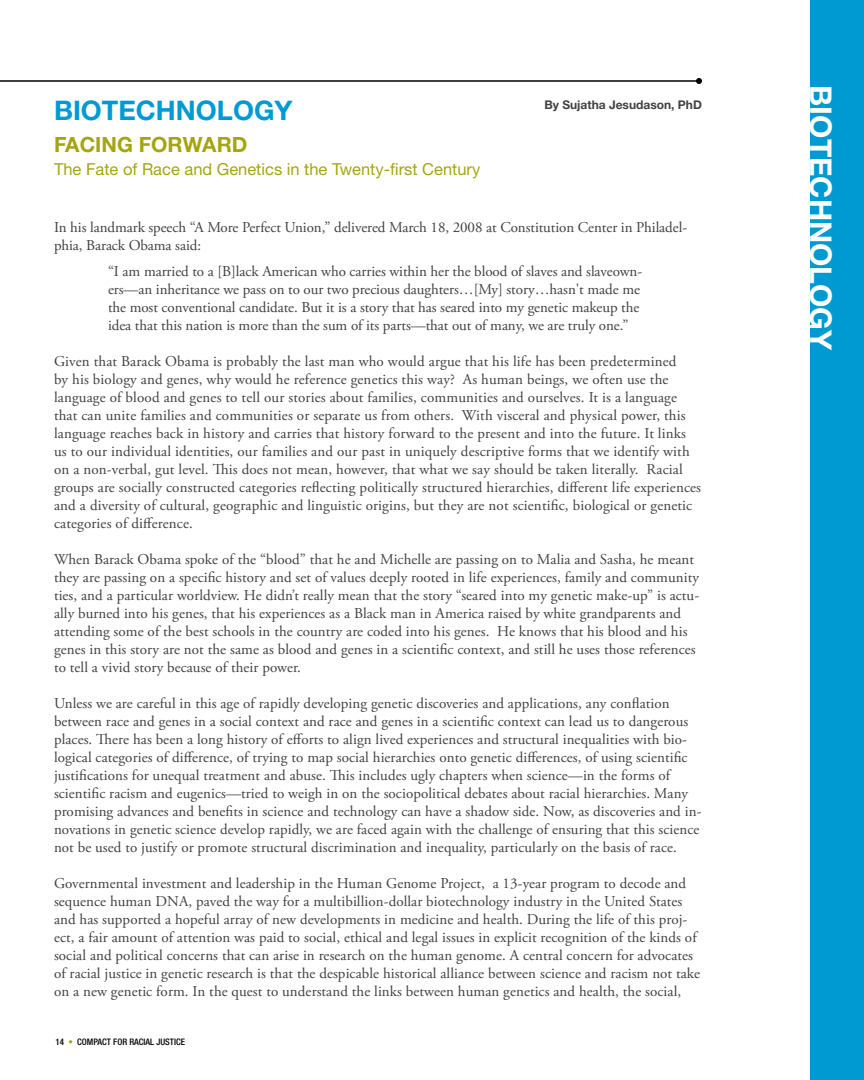
<style>
.page{position:relative;width:864px;height:1080px;background:#fff}
.page>*{position:absolute;margin:0;border:0;box-sizing:border-box;transform-origin:0 0}
.t1{font:700 30px "Helvetica Neue";color:#fff}
.t2{font:700 27px "Helvetica Neue";color:#009ad3}
.t3{font:700 21px "Helvetica Neue";color:#a4a510}
.t4{font:16.5px "Helvetica Neue";color:#a4a510}
.t5{font:15px/18px "Adobe Garamond Pro";letter-spacing:.005em;color:#414142}
.t6{font:700 12px "Helvetica Neue";color:#414142}
.t7{font:500 condensed 9px "Helvetica Neue";color:#000}
.s1{color:#a4a510}
</style>
<div class="page">
<hr style="left:0;top:80px;width:699px;height:2px;background:#000">
<svg style="left:696px;top:78px;width:6px;height:6px"></svg>
<div style="left:811px;top:0;width:53px;height:1080px;background:#009ad3"></div>
<h2 class="t2" style="left:54px;top:94px;width:220px">biotechnology</h2>
<h3 class="t3" style="left:54px;top:131px;width:100px">FACING FOR</h3>
<h3 class="t3" style="left:183px;top:131px;width:36px">WARD</h3>
<p class="t4" style="left:54px;top:160px;width:428px">The Fate of Race and Genetics in the Twenty-first Century</p>
<p class="t6" style="left:544px;top:97px;width:158px">By Sujatha Jesudason, PhD</p>
<p class="t5" style="left:54px;top:219px;width:635px">In his landmark speech “A More Perfect Union,” delivered March 18, 2008 at Constitution Center in Philadel&shy;phia, Barack Obama said:</p>
<p class="t5" style="left:108px;top:263px;width:536px">“I am married to a [B]lack American who carries within her the blood of slaves and slaveown&shy;ers—an inheritance we pass on to our two precious daughters…[My] story…hasn't made me the most conventional candidate. But it is a story that has seared into my genetic makeup the idea that this nation is more than the sum of its parts—that out of many, we are truly one.”</p>
<p class="t5" style="left:54px;top:353px;width:649px">Given that Barack Obama is probably the last man who would argue that his life has been predetermined<br>by his biology and genes, why would he reference genetics this way? As human beings, we often use the language of blood and genes to tell our stories about families, communities and ourselves. It is a language that can unite families and communities or separate us from others. With visceral and physical power, this language reaches back in history and carries that history forward to the present and into the future. It links us to our individual identities, our families and our past in uniquely descriptive forms that we identify with on a non-verbal, gut level. This does not mean, however, that what we say should be taken literally. Racial groups are socially constructed categories reflecting politically structured hierarchies, different life experiences and a diversity of cultural, geographic and linguistic origins, but they are not scientific, biological or genetic categories of difference.</p>
<p class="t5" style="left:54px;top:551px;width:647px">When Barack Obama spoke of the “blood” that he and Michelle are passing on to Malia and Sasha, he meant they are passing on a specific history and set of values deeply rooted in life experiences, family and community ties, and a particular worldview. He didn’t really mean that the story “seared into my genetic make-up” is actu&shy;ally burned into his genes, that his experiences as a Black man in America raised by white grandparents and attending some of the best schools in the country are coded into his genes. He knows that his blood and his genes in this story are not the same as blood and genes in a scientific context, and still he uses those references to tell a vivid story because of their power.</p>
<p class="t5" style="left:54px;top:695px;width:649px">Unless we are careful in this age of rapidly developing genetic discoveries and applications, any conflation between race and genes in a social context and race and genes in a scientific context can lead us to dangerous places. There has been a long history of efforts to align lived experiences and structural inequalities with bio&shy;logical categories of difference, of trying to map social hierarchies onto genetic differences, of using scientific justifications for unequal treatment and abuse. This includes ugly chapters when science—in the forms of scientific racism and eugenics—tried to weigh in on the sociopolitical debates about racial hierarchies. Many promising advances and benefits in science and technology can have a shadow side. Now, as discoveries and in&shy;novations in genetic science develop rapidly, we are faced again with the challenge of ensuring that this science not be used to justify or promote structural discrimination and inequality, particularly on the basis of race.</p>
<p class="t5" style="left:54px;top:875px;width:648px">Governmental investment and leadership in the Human Genome Project, a 13-year program to decode and sequence human DNA, paved the way for a multibillion-dollar biotechnology industry in the United States and has supported a hopeful array of new developments in medicine and health. During the life of this proj&shy;ect, a fair amount of attention was paid to social, ethical and legal issues in explicit recognition of the kinds of social and political concerns that can arise in research on the human genome. A central concern for advocates of racial justice in genetic research is that the despicable historical alliance between science and racism not take on a new genetic form. In the quest to understand the links between human genetics and health, the social,</p>
<p class="t7" style="left:55px;top:1036px;width:131px">14 <span class="s1">•</span> COMPACT FOR RACIAL JUSTICE</p>
<h1 class="t1" style="left:839px;top:85px;width:267px;rotate:90deg">BIOTECHNOLOGY</h1>
</div>
